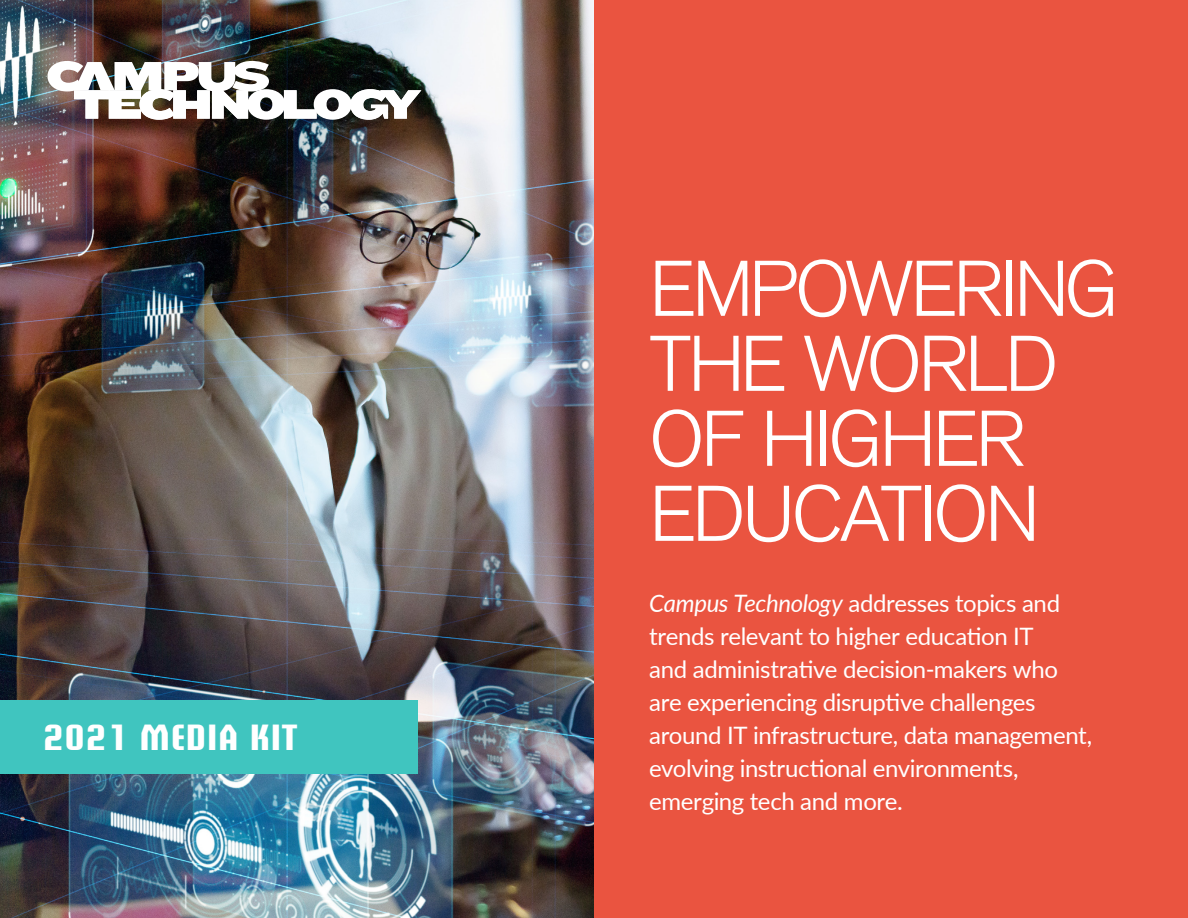
<style>
.page{position:relative;width:1188px;height:918px;background:#fff}
.page>*{position:absolute;margin:0;border:0;box-sizing:border-box;transform-origin:0 0}
.t1{font:300 78px/75px "Akzidenz Grotesk BE";letter-spacing:-.05em;color:#fff}
.t2{font:700 36px "Briem Akademi Std";letter-spacing:.04em;color:#fff}
.t3{font:24px/33px "Lato";letter-spacing:-.015em;color:#fff}
.s1{font-style:italic}
</style>
<div class="page">
<img style="left:0;top:0;width:594px;height:918px">
<div style="left:594px;top:0;width:594px;height:918px;background:#ea5440"></div>
<div style="left:0;top:700px;width:417px;height:74px;background:#40c5bf"></div>
<img style="left:48px;top:61px;width:373px;height:59px">
<p class="t2" style="left:44px;top:717px;width:255px">2021 MEDIA KIT</p>
<p class="t1" style="left:649px;top:253px;width:472px">EMPOWERING<br>THE WORLD<br>OF HIGHER<br>EDUCATION</p>
<p class="t3" style="left:649px;top:586px;width:444px"><span class="s1">Campus Technology</span> addresses topics and trends relevant to higher education IT<br>and administrative decision-makers who are experiencing disruptive challenges around IT infrastructure, data management, evolving instructional environments, emerging tech and more.</p>
</div>
